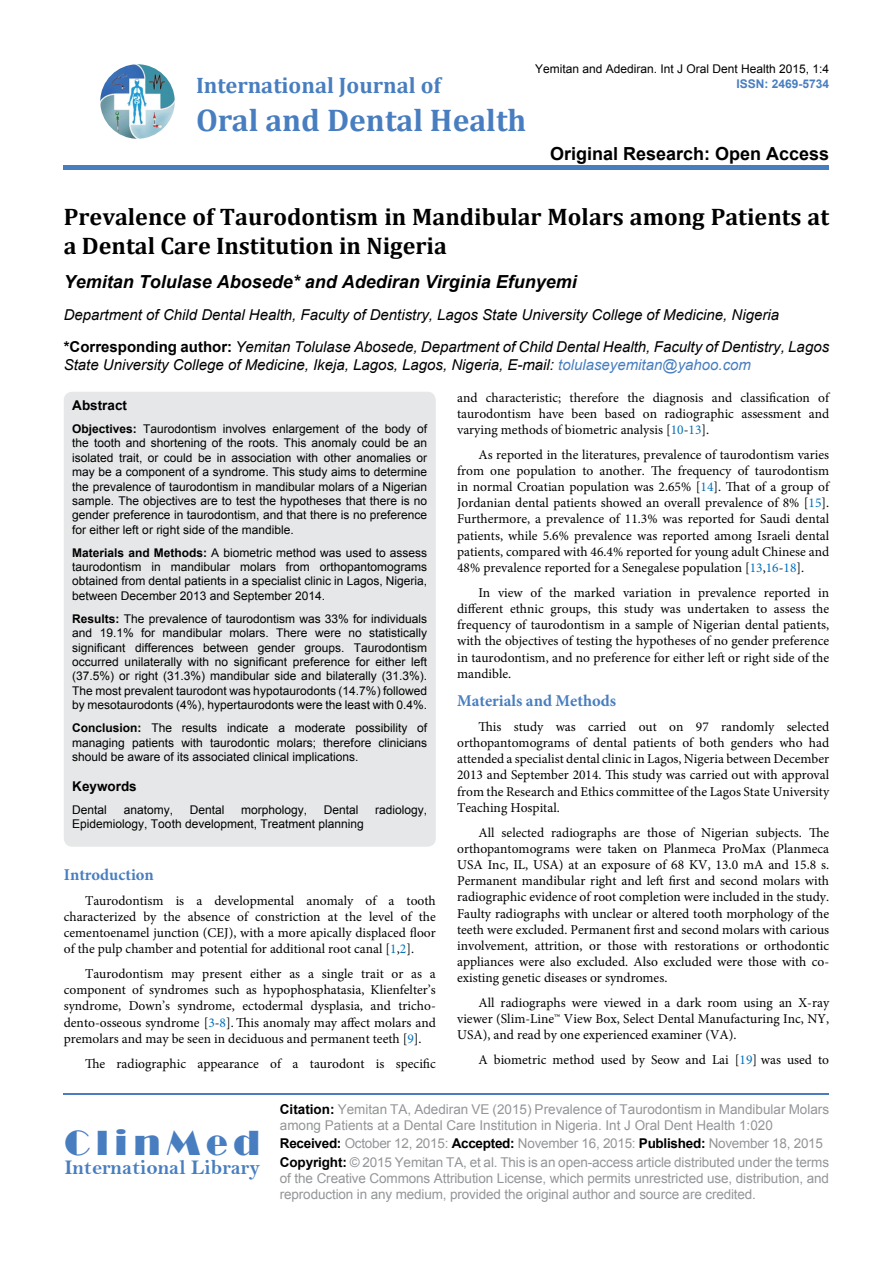
<style>
.page{position:relative;width:893px;height:1263px;background:#fff}
.page>*{position:absolute;margin:0;border:0;box-sizing:border-box;transform-origin:0 0}
.t1{font:36px "Broadway";letter-spacing:.16em;color:#487ec0}
.t2{font:700 31.5px "Cambria";color:#487ec0}
.t3{font:700 24px/28.8px "Cambria";color:#000}
.t4{font:700 22.5px "Cambria";color:#487ec0}
.t5{font:21px "Bell MT Bold";color:#487ec0}
.t6{font:italic 700 18px "Arial";color:#000}
.t7{font:700 18px "Arial";color:#000}
.t8{font:700 16.5px "Minion Pro";color:#487ec0}
.t9{font:italic 15px/32.2px "Arial";color:#000}
.t10{font:13.5px/16.2px "Minion Pro";color:#000;text-align:justify}
.t11{font:13.5px/16.2px "Arial";letter-spacing:-.01em;color:#939598}
.t12{font:700 13.5px "Arial";color:#000}
.t13{font:12px/14.4px "Arial";color:#000;text-align:justify}
.t14{font:700 12px "Arial";color:#487ec0}
.s1{font-weight:700;font-style:normal}
.s2{color:#487ec0}
.s3{font-weight:700}
.s4{color:#0072bc}
.s5{font-weight:700;color:#000}
</style>
<div class="page">
<img style="left:100px;top:64px;width:75px;height:75px;border-radius:37px">
<div style="left:64px;top:165px;width:765px;height:5px;background:#487ec0"></div>
<hr style="left:64px;top:1093px;width:765px;height:2px;background:#487ec0">
<div style="left:64px;top:392px;width:372px;height:455px;background:#e6e7e8;border-radius:9px"></div>
<h3 class="t4" style="left:196px;top:70px;width:246px">International Journal of</h3>
<h2 class="t2" style="left:196px;top:98px;width:332px">Oral and Dental Health</h2>
<p class="t13" style="left:535px;top:61px;width:296px">Yemitan and Adediran. Int J Oral Dent Health 2015, 1:4</p>
<p class="t14" style="left:736px;top:75px;width:94px">ISSN: 2469-5734</p>
<h3 class="t7" style="left:550px;top:141px;width:281px">Original Research: Open Access</h3>
<h3 class="t3" style="left:64px;top:202px;width:767px">Prevalence of Taurodontism in Mandibular Molars among Patients at a Dental Care Institution in Nigeria</h3>
<h3 class="t6" style="left:64px;top:270px;width:515px">Yemitan Tolulase Abosede* and Adediran Virginia Efunyemi</h3>
<p class="t9" style="left:64px;top:299px;width:767px">Department of Child Dental Health, Faculty of Dentistry, Lagos State University College of Medicine, Nigeria <span class="s1">*Corresponding author:</span> Yemitan Tolulase Abosede, Department of Child Dental Health, Faculty of Dentistry, Lagos</p>
<p class="t9" style="left:64px;top:349px;width:689px">State University College of Medicine, Ikeja, Lagos, Lagos, Nigeria, E-mail: <span class="s2">tolulaseyemitan@yahoo.com</span></p>
<p class="t12" style="left:72px;top:396px;width:56px">Abstract</p>
<p class="t13" style="left:72px;top:421px;width:356px"><span class="s3">Objectives:</span> Taurodontism involves enlargement of the body of the tooth and shortening of the roots. This anomaly could be an isolated trait, or could be in association with other anomalies or may be a component of a syndrome. This study aims to determine the prevalence of taurodontism in mandibular molars of a Nigerian sample. The objectives are to test the hypotheses that there is no gender preference in taurodontism, and that there is no preference for either left or right side of the mandible.</p>
<p class="t13" style="left:72px;top:545px;width:356px"><span class="s3">Materials and Methods:</span> A biometric method was used to assess taurodontism in mandibular molars from orthopantomograms obtained from dental patients in a specialist clinic in Lagos, Nigeria, between December 2013 and September 2014.</p>
<p class="t13" style="left:72px;top:611px;width:356px"><span class="s3">Results:</span> The prevalence of taurodontism was 33% for individuals and 19.1% for mandibular molars. There were no statistically significant differences between gender groups. Taurodontism occurred unilaterally with no significant preference for either left (37.5%) or right (31.3%) mandibular side and bilaterally (31.3%).<br>The most prevalent taurodont was hypotaurodonts (14.7%) followed by mesotaurodonts (4%), hypertaurodonts were the least with 0.4%.</p>
<p class="t13" style="left:72px;top:721px;width:356px"><span class="s3">Conclusion:</span> The results indicate a moderate possibility of managing patients with taurodontic molars; therefore clinicians should be aware of its associated clinical implications.</p>
<p class="t12" style="left:72px;top:777px;width:66px">Keywords</p>
<p class="t13" style="left:72px;top:802px;width:36px">Dental</p>
<p class="t13" style="left:124px;top:802px;width:51px">anatomy,</p>
<p class="t13" style="left:190px;top:802px;width:36px">Dental</p>
<p class="t13" style="left:241px;top:802px;width:68px">morphology,</p>
<p class="t13" style="left:324px;top:802px;width:36px">Dental</p>
<p class="t13" style="left:375px;top:802px;width:54px">radiology,</p>
<p class="t13" style="left:72px;top:817px;width:293px">Epidemiology, Tooth development, Treatment planning</p>
<p class="t8" style="left:64px;top:863px;width:92px">Introduction</p>
<p class="t10" style="left:64px;top:892px;width:374px;text-indent:21px">Taurodontism is a developmental anomaly of a tooth characterized by the absence of constriction at the level of the cementoenamel junction (CEJ), with a more apically displaced floor of the pulp chamber and potential for additional root canal [<span class="s4">1</span>,<span class="s4">2</span>].</p>
<p class="t10" style="left:64px;top:966px;width:374px;text-indent:21px">Taurodontism may present either as a single trait or as a component of syndromes such as hypophosphatasia, Klienfelter’s syndrome, Down’s syndrome, ectodermal dysplasia, and tricho&shy;dento-osseous syndrome [<span class="s4">3</span>-<span class="s4">8</span>]. This anomaly may affect molars and premolars and may be seen in deciduous and permanent teeth [<span class="s4">9</span>].</p>
<p class="t10" style="left:85px;top:1055px;width:352px">The radiographic appearance of a taurodont is specific</p>
<p class="t10" style="left:457px;top:389px;width:374px">and characteristic; therefore the diagnosis and classification of taurodontism have been based on radiographic assessment and varying methods of biometric analysis [<span class="s4">10</span>-<span class="s4">13</span>].</p>
<p class="t10" style="left:457px;top:446px;width:374px;text-indent:21px">As reported in the literatures, prevalence of taurodontism varies from one population to another. The frequency of taurodontism in normal Croatian population was 2.65% [<span class="s4">14</span>]. That of a group of Jordanian dental patients showed an overall prevalence of 8% [<span class="s4">15</span>].<br>Furthermore, a prevalence of 11.3% was reported for Saudi dental patients, while 5.6% prevalence was reported among Israeli dental patients, compared with 46.4% reported for young adult Chinese and 48% prevalence reported for a Senegalese population [<span class="s4">13</span>,<span class="s4">16</span>-<span class="s4">18</span>].</p>
<p class="t10" style="left:457px;top:584px;width:374px;text-indent:21px">In view of the marked variation in prevalence reported in different ethnic groups, this study was undertaken to assess the frequency of taurodontism in a sample of Nigerian dental patients, with the objectives of testing the hypotheses of no gender preference in taurodontism, and no preference for either left or right side of the mandible.</p>
<p class="t8" style="left:457px;top:689px;width:161px">Materials and Methods</p>
<p class="t10" style="left:457px;top:718px;width:374px;text-indent:21px">This study was carried out on 97 randomly selected orthopantomograms of dental patients of both genders who had attended a specialist dental clinic in Lagos, Nigeria between December 2013 and September 2014. This study was carried out with approval from the Research and Ethics committee of the Lagos State University Teaching Hospital.</p>
<p class="t10" style="left:457px;top:824px;width:374px;text-indent:21px">All selected radiographs are those of Nigerian subjects. The orthopantomograms were taken on Planmeca ProMax (Planmeca USA Inc, IL, USA) at an exposure of 68 KV, 13.0 mA and 15.8 s.<br>Permanent mandibular right and left first and second molars with radiographic evidence of root completion were included in the study.<br>Faulty radiographs with unclear or altered tooth morphology of the teeth were excluded. Permanent first and second molars with carious involvement, attrition, or those with restorations or orthodontic appliances were also excluded. Also excluded were those with co&shy;existing genetic diseases or syndromes.</p>
<p class="t10" style="left:457px;top:995px;width:374px;text-indent:21px">All radiographs were viewed in a dark room using an X-ray viewer (Slim-Line™ View Box, Select Dental Manufacturing Inc, NY, USA), and read by one experienced examiner (VA).</p>
<p class="t10" style="left:478px;top:1052px;width:352px">A biometric method used by Seow and Lai [<span class="s4">19</span>] was used to</p>
<h1 class="t1" style="left:64px;top:1122px;width:197px">ClinMed</h1>
<h3 class="t5" style="left:64px;top:1155px;width:197px">International Library</h3>
<p class="t11" style="left:280px;top:1101px;width:551px"><span class="s5">Citation:</span> Yemitan TA, Adediran VE (2015) Prevalence of Taurodontism in Mandibular Molars among Patients at a Dental Care Institution in Nigeria. Int J Oral Dent Health 1:020</p>
<p class="t11" style="left:280px;top:1134px;width:551px;line-height:18.3px"><span class="s5">Received:</span> October 12, 2015: <span class="s5">Accepted:</span> November 16, 2015: <span class="s5">Published:</span> November 18, 2015<br><span class="s5">Copyright:</span> © 2015 Yemitan TA, et al. This is an open-access article distributed under the terms</p>
<p class="t11" style="left:280px;top:1170px;width:551px">of the Creative Commons Attribution License, which permits unrestricted use, distribution, and reproduction in any medium, provided the original author and source are credited.</p>
</div>
